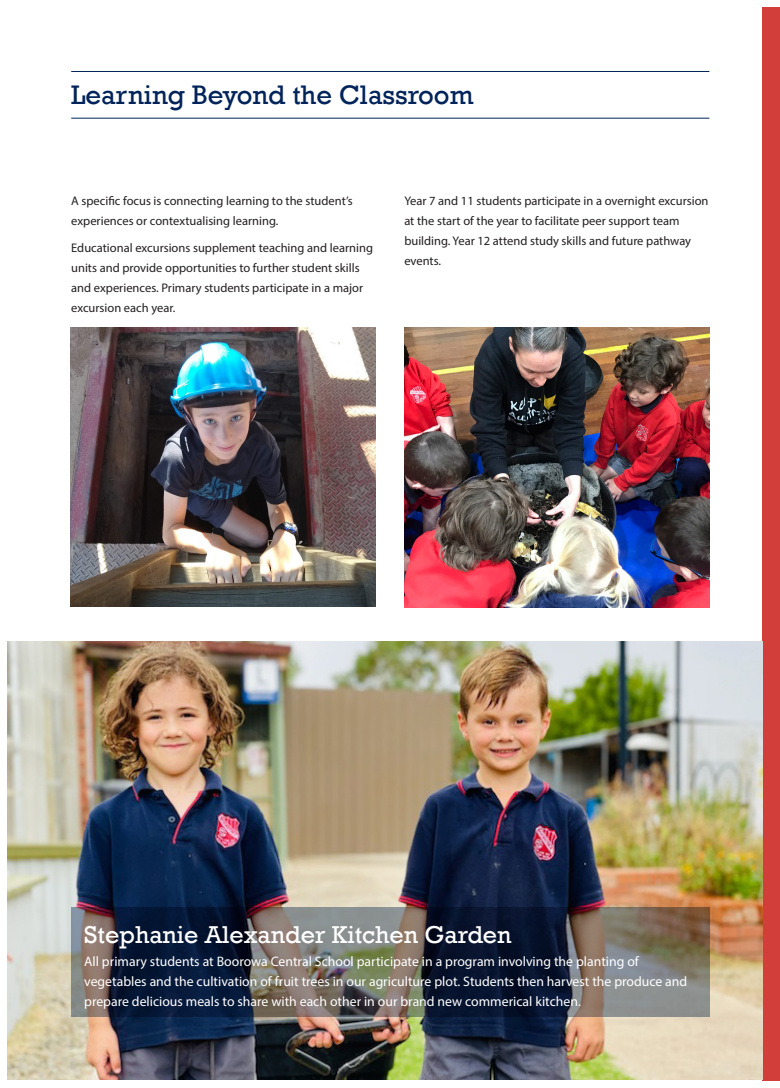
<style>
.page{position:relative;width:780px;height:1088px;background:#fff}
.page>*{position:absolute;margin:0;border:0;box-sizing:border-box;transform-origin:0 0}
.Heading_blue_22pt{font:27.5px "Rockwell";color:#002359}
.Text_white{font:25px "Rockwell";color:#fff}
.Text_white-2{font:13.75px/20px "Myriad Pro";color:#fff}
.Text_black{font:12.5px/20px "Myriad Pro";color:#231f20}
</style>
<div class="page">
<div style="left:762px;top:7px;width:18px;height:1074px;background:#d23f3a"></div>
<img style="left:404px;top:328px;width:305px;height:280px">
<img style="left:7px;top:641px;width:755px;height:438px">
<hr style="left:71px;top:71px;width:638px;height:1px;background:#002359">
<hr style="left:71px;top:118px;width:638px;height:1px;background:#002359">
<svg style="left:71px;top:907px;width:638px;height:110px;background:#4a4b52"></svg>
<img style="left:71px;top:328px;width:305px;height:278px">
<p class="Heading_blue_22pt" style="left:71px;top:79px;width:404px">Learning Beyond the Classroom</p>
<p class="Text_black" style="left:71px;top:190px;width:283px">A specific focus is connecting learning to the student’s experiences or contextualising learning.</p>
<p class="Text_black" style="left:71px;top:237px;width:303px">Educational excursions supplement teaching and learning units and provide opportunities to further student skills and experiences. Primary students participate in a major excursion each year.</p>
<p class="Text_black" style="left:404px;top:190px;width:305px">Year 7 and 11 students participate in a overnight excursion at the start of the year to facilitate peer support team building. Year 12 attend study skills and future pathway events.</p>
<p class="Text_white" style="left:84px;top:920px;width:429px">Stephanie Alexander Kitchen Garden</p>
<p class="Text_white-2" style="left:84px;top:951px;width:604px">All primary students at Boorowa Central School participate in a program involving the planting of vegetables and the cultivation of fruit trees in our agriculture plot. Students then harvest the produce and prepare delicious meals to share with each other in our brand new commerical kitchen.</p>
</div>
